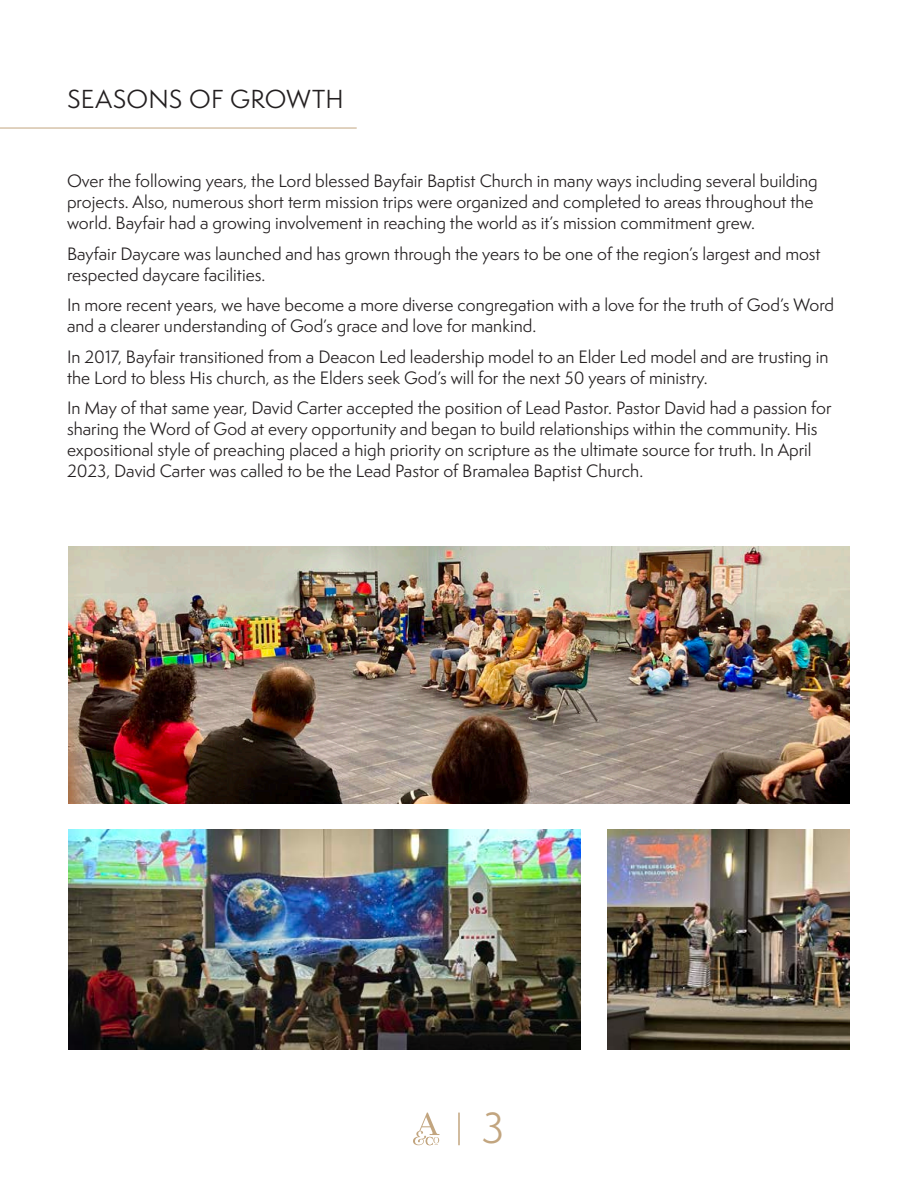
<style>
.page{position:relative;width:918px;height:1188px;background:#fff}
.page>*{position:absolute;margin:0;border:0;box-sizing:border-box;transform-origin:0 0}
.t1{font:40.5px "Semplicita Pro";color:#c2a57f}
.t2{font:24px "Semplicita Pro";letter-spacing:.01em;color:#231f20}
.t3{font:16.5px/21px "Semplicita Pro";color:#231f20}
</style>
<div class="page">
<hr style="left:458px;top:1113px;width:2px;height:32px;background:#c2a57f">
<svg style="left:413px;top:1113px;width:26px;height:32px"></svg>
<hr style="left:0;top:128px;width:357px;height:1px;background:#c2a57f">
<img style="left:68px;top:547px;width:782px;height:256px">
<img style="left:68px;top:829px;width:512px;height:221px">
<img style="left:608px;top:829px;width:242px;height:221px">
<h2 class="t2" style="left:68px;top:82px;width:278px">SEASONS OF GROWTH</h2>
<p class="t3" style="left:67px;top:170px;width:752px">Over the following years, the Lord blessed Bayfair Baptist Church in many ways including several building projects. Also, numerous short term mission trips were organized and completed to areas throughout the world. Bayfair had a growing involvement in reaching the world as it’s mission commitment grew.</p>
<p class="t3" style="left:67px;top:243px;width:755px">Bayfair Daycare was launched and has grown through the years to be one of the region’s largest and most respected daycare facilities.</p>
<p class="t3" style="left:67px;top:294px;width:769px">In more recent years, we have become a more diverse congregation with a love for the truth of God’s Word and a clearer understanding of God’s grace and love for mankind.</p>
<p class="t3" style="left:67px;top:346px;width:763px">In 2017, Bayfair transitioned from a Deacon Led leadership model to an Elder Led model and are trusting in the Lord to bless His church, as the Elders seek God’s will for the next 50 years of ministry.</p>
<p class="t3" style="left:67px;top:397px;width:766px">In May of that same year, David Carter accepted the position of Lead Pastor. Pastor David had a passion for sharing the Word of God at every opportunity and began to build relationships within the community. His expositional style of preaching placed a high priority on scripture as the ultimate source for truth. In April 2023, David Carter was called to be the Lead Pastor of Bramalea Baptist Church.</p>
<h1 class="t1" style="left:482px;top:1099px;width:24px">3</h1>
</div>
